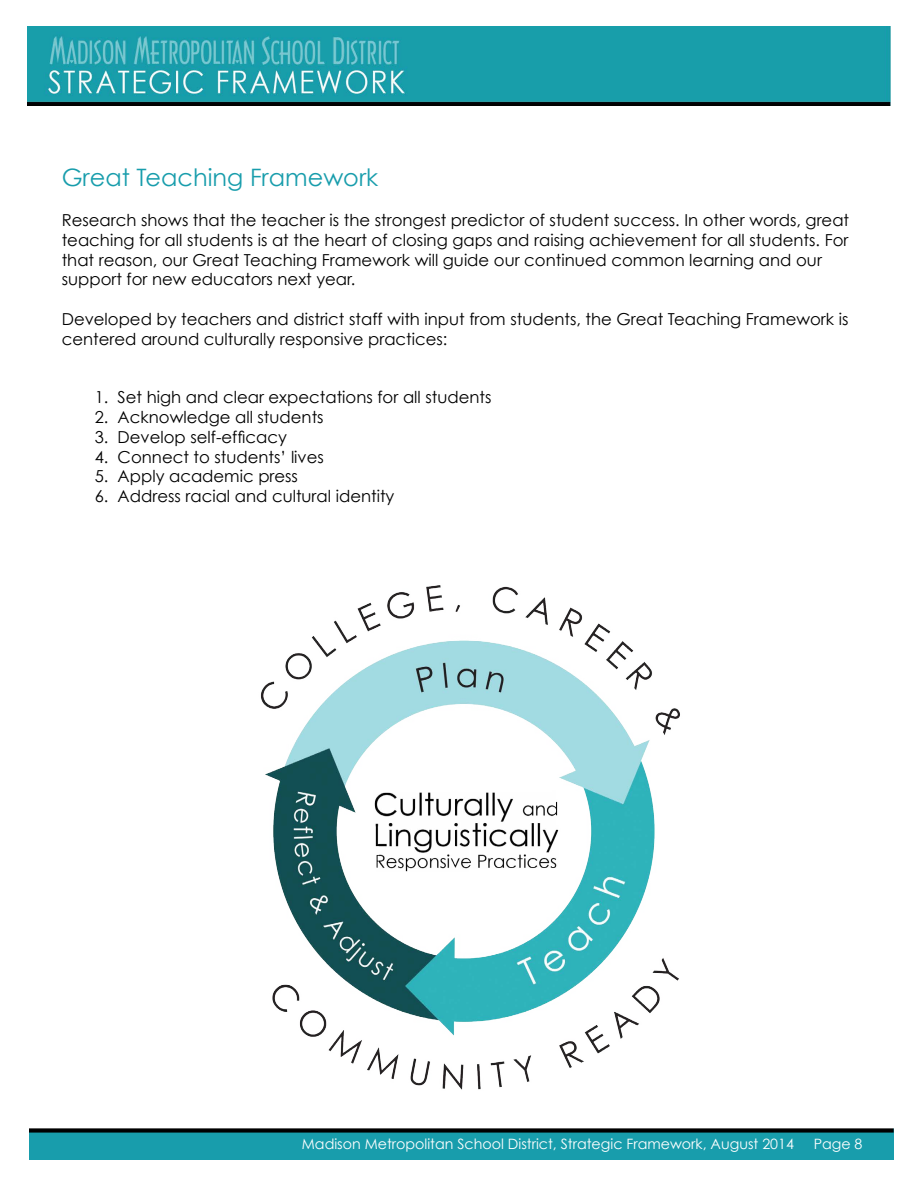
<style>
.page{position:relative;width:918px;height:1188px;background:#fff}
.page>*{position:absolute;margin:0;border:0;box-sizing:border-box;transform-origin:0 0}
.t1{font:24px "Century Gothic";color:#189dac}
.t2{font:16.5px/19.8px "Century Gothic";color:#000}
.t3{font:14.25px "Century Gothic";color:#fff}
</style>
<div class="page">
<img style="left:29px;top:1129px;width:864px;height:30px">
<img style="left:27px;top:27px;width:864px;height:79px">
<img style="left:261px;top:585px;width:419px;height:505px">
<h1 class="t1" style="left:62px;top:163px;width:318px">Great Teaching Framework</h1>
<p class="t2" style="left:62px;top:210px;width:789px">Research shows that the teacher is the strongest predictor of student success. In other words, great teaching for all students is at the heart of closing gaps and raising achievement for all students. For that reason, our Great Teaching Framework will guide our continued common learning and our support for new educators next year.</p>
<p class="t2" style="left:62px;top:309px;width:788px">Developed by teachers and district staff with input from students, the Great Teaching Framework is centered around culturally responsive practices:</p>
<p class="t2" style="left:95px;top:387px;width:398px">1. Set high and clear expectations for all students</p>
<p class="t2" style="left:95px;top:407px;width:230px">2. Acknowledge all students</p>
<p class="t2" style="left:95px;top:427px;width:194px">3. Develop self-efficacy</p>
<p class="t2" style="left:95px;top:447px;width:231px">4. Connect to students’ lives</p>
<p class="t2" style="left:95px;top:466px;width:205px">5. Apply academic press</p>
<p class="t2" style="left:95px;top:486px;width:301px">6. Address racial and cultural identity</p>
<p class="t3" style="left:302px;top:1135px;width:494px">Madison Metropolitan School District, Strategic Framework, August 2014</p>
<p class="t3" style="left:814px;top:1135px;width:50px">Page 8</p>
</div>
